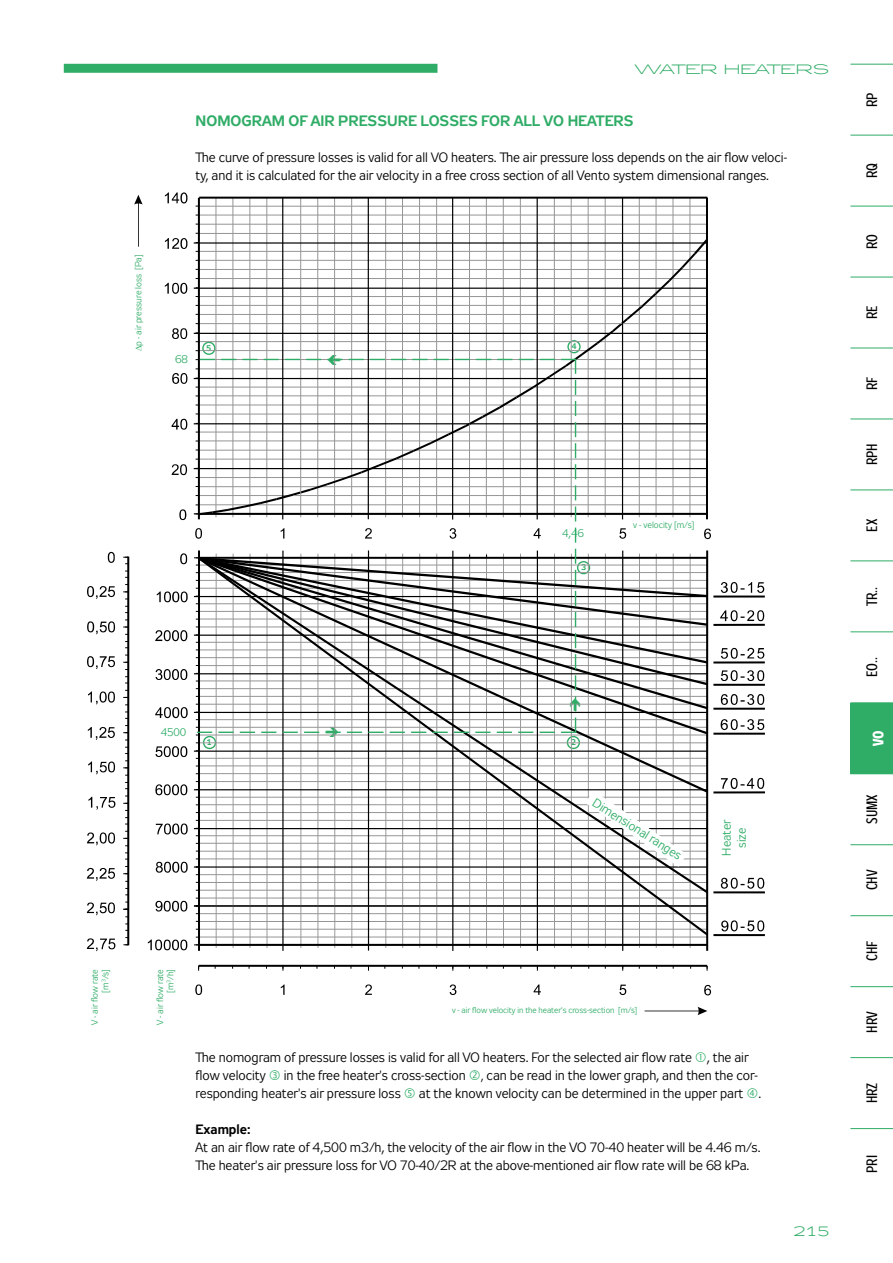
<style>
.page{position:relative;width:893px;height:1263px;background:#fff}
.page>*{position:absolute;margin:0;border:0;box-sizing:border-box;transform-origin:0 0}
.t1{font:condensed 15px "Zeppelin";color:#000}
.t2{font:700 15px "Zeppelin 31";color:#2fac66}
.t3{font:700 condensed 15px "Zeppelin";color:#fff}
.t4{font:13.5px/18px "Zeppelin 31";color:#000}
.t5{font:13.5px "Zeppelin 51";color:#2fac66}
.t6{font:13.5px "Zeppelin 41";color:#2fac66}
.t7{font:12.45px/15px "Zeppelin 31";color:#2fac66;text-align:center}
.t8{font:11.1px "Zeppelin 31";color:#2fac66}
.t9{font:9px/10.5px "Zeppelin 31";color:#2fac66;text-align:right}
.t10{font:8.4px "Zeppelin 31";color:#2fac66}
.t11{font:700 8.25px "Zeppelin 31";color:#2fac66}
.s1{font-weight:700}
</style>
<div class="page">
<div style="left:64px;top:64px;width:373px;height:9px;background:#2fac66"></div>
<div style="left:850px;top:703px;width:43px;height:71px;background:#2fac66"></div>
<hr style="left:850px;top:64px;width:43px;height:1px;background:#2fac66">
<hr style="left:850px;top:135px;width:43px;height:1px;background:#2fac66">
<hr style="left:850px;top:206px;width:43px;height:1px;background:#2fac66">
<hr style="left:850px;top:277px;width:43px;height:1px;background:#2fac66">
<hr style="left:850px;top:348px;width:43px;height:1px;background:#2fac66">
<hr style="left:850px;top:419px;width:43px;height:1px;background:#2fac66">
<hr style="left:850px;top:489px;width:43px;height:1px;background:#2fac66">
<hr style="left:850px;top:560px;width:43px;height:1px;background:#2fac66">
<hr style="left:850px;top:631px;width:43px;height:1px;background:#2fac66">
<hr style="left:850px;top:702px;width:43px;height:1px;background:#2fac66">
<hr style="left:850px;top:844px;width:43px;height:1px;background:#2fac66">
<hr style="left:850px;top:915px;width:43px;height:1px;background:#2fac66">
<hr style="left:850px;top:986px;width:43px;height:1px;background:#2fac66">
<hr style="left:850px;top:1057px;width:43px;height:1px;background:#2fac66">
<hr style="left:850px;top:1128px;width:43px;height:1px;background:#2fac66">
<svg style="left:198px;top:965px;width:510px;height:6px"></svg>
<svg style="left:195px;top:984px;width:7px;height:11px"></svg>
<svg style="left:281px;top:984px;width:4px;height:11px"></svg>
<svg style="left:365px;top:984px;width:7px;height:11px"></svg>
<svg style="left:450px;top:984px;width:6px;height:11px"></svg>
<svg style="left:534px;top:984px;width:7px;height:11px"></svg>
<svg style="left:619px;top:984px;width:7px;height:11px"></svg>
<svg style="left:704px;top:985px;width:7px;height:10px"></svg>
<svg style="left:180px;top:553px;width:7px;height:11px"></svg>
<svg style="left:157px;top:591px;width:31px;height:11px"></svg>
<svg style="left:148px;top:939px;width:39px;height:11px"></svg>
<svg style="left:155px;top:630px;width:32px;height:11px"></svg>
<svg style="left:156px;top:669px;width:31px;height:11px"></svg>
<svg style="left:155px;top:707px;width:33px;height:11px"></svg>
<svg style="left:155px;top:746px;width:32px;height:11px"></svg>
<svg style="left:155px;top:784px;width:32px;height:11px"></svg>
<svg style="left:156px;top:823px;width:32px;height:11px"></svg>
<svg style="left:156px;top:862px;width:32px;height:11px"></svg>
<svg style="left:155px;top:901px;width:32px;height:10px"></svg>
<svg style="left:123px;top:557px;width:6px;height:388px"></svg>
<svg style="left:108px;top:552px;width:7px;height:11px"></svg>
<svg style="left:87px;top:586px;width:28px;height:13px"></svg>
<svg style="left:87px;top:621px;width:28px;height:13px"></svg>
<svg style="left:87px;top:656px;width:28px;height:13px"></svg>
<svg style="left:88px;top:691px;width:27px;height:13px"></svg>
<svg style="left:88px;top:727px;width:27px;height:13px"></svg>
<svg style="left:88px;top:761px;width:27px;height:13px"></svg>
<svg style="left:88px;top:797px;width:27px;height:13px"></svg>
<svg style="left:87px;top:832px;width:28px;height:13px"></svg>
<svg style="left:87px;top:868px;width:28px;height:13px"></svg>
<svg style="left:87px;top:902px;width:28px;height:13px"></svg>
<svg style="left:87px;top:938px;width:28px;height:13px"></svg>
<svg style="left:645px;top:1007px;width:62px;height:8px"></svg>
<svg style="left:134px;top:195px;width:9px;height:52px"></svg>
<svg style="left:165px;top:192px;width:22px;height:11px"></svg>
<svg style="left:165px;top:238px;width:22px;height:11px"></svg>
<svg style="left:165px;top:283px;width:22px;height:11px"></svg>
<svg style="left:172px;top:328px;width:15px;height:11px"></svg>
<svg style="left:172px;top:373px;width:15px;height:11px"></svg>
<svg style="left:172px;top:419px;width:15px;height:11px"></svg>
<svg style="left:172px;top:464px;width:15px;height:11px"></svg>
<svg style="left:179px;top:509px;width:7px;height:11px"></svg>
<svg style="left:194px;top:197px;width:571px;height:754px"></svg>
<p class="t9" style="left:134px;top:351px;width:99px;rotate:-90deg">∆p - air pressure loss [Pa]</p>
<p class="t5" style="left:636px;top:62px;width:195px">WATER HEATERS</p>
<p class="t2" style="left:196px;top:112px;width:440px">NOMOGRAM OF AIR PRESSU RE LOSSES FOR ALL VO HEATERS</p>
<p class="t4" style="left:196px;top:150px;width:593px">The curve of pressure losses is valid for all VO heaters. The air pressure loss depends on the air flow veloci&shy;ty, and it is calculated for the air velocity in a free cross section of all Vento system dimensional ranges.</p>
<p class="t8" style="left:175px;top:353px;width:14px">68</p>
<p class="t11" style="left:206px;top:343px;width:7px">5</p>
<p class="t11" style="left:571px;top:342px;width:7px">4</p>
<p class="t8" style="left:562px;top:527px;width:23px">4,46</p>
<p class="t11" style="left:581px;top:563px;width:7px">3</p>
<p class="t9" style="left:633px;top:521px;width:63px">v - velocity [m/s]</p>
<p class="t9" style="left:90px;top:1025px;width:58px;rotate:-90deg">V - air flow rate [m<sup>3</sup>/s]</p>
<p class="t8" style="left:161px;top:726px;width:27px">4500</p>
<p class="t11" style="left:206px;top:737px;width:7px">1</p>
<p class="t11" style="left:571px;top:738px;width:7px">2</p>
<p class="t7" style="left:597px;top:796px;width:104px;rotate:32deg">Dimensionalranges</p>
<p class="t7" style="left:720px;top:855px;width:37px;rotate:-90deg">Heater size</p>
<p class="t9" style="left:156px;top:1025px;width:58px;rotate:-90deg">V - air flow rate [m<sup>3</sup>/h]</p>
<p class="t10" style="left:452px;top:1006px;width:187px">v - air flow velocity in the heater's cross-section [m/s]</p>
<p class="t4" style="left:196px;top:1050px;width:555px">The nomogram of pressure losses is valid for all VO heaters. For the selected air flow rate , the air flow velocity</p>
<p class="t4" style="left:196px;top:1068px;width:564px;text-indent:88px">in the free heater's cross-section ‚ can be read in the lower graph, and then the cor&shy;responding heater's air pressure loss</p>
<p class="t4" style="left:419px;top:1086px;width:344px">at the known velocity can be determined in the upper part .</p>
<p class="t4" style="left:196px;top:1122px;width:566px"><span class="s1">EXAMPLE:<br></span>At an air flow rate of 4,500 m3/h, the velocity of the air flow in the VO 70-40 heater will be 4.46 m/s.<br>The heater's air pressure loss for VO 70-40/2R at the above-mentioned air flow rate will be 68 kPa.</p>
<p class="t6" style="left:793px;top:1224px;width:37px">215</p>
<p class="t1" style="left:864px;top:107px;width:16px;rotate:-90deg">RP</p>
<p class="t1" style="left:864px;top:178px;width:17px;rotate:-90deg">RQ</p>
<p class="t1" style="left:864px;top:249px;width:17px;rotate:-90deg">RO</p>
<p class="t1" style="left:864px;top:319px;width:15px;rotate:-90deg">RE</p>
<p class="t1" style="left:864px;top:390px;width:15px;rotate:-90deg">RF</p>
<p class="t1" style="left:864px;top:465px;width:23px;rotate:-90deg">RPH</p>
<p class="t1" style="left:864px;top:532px;width:14px;rotate:-90deg">EX</p>
<p class="t1" style="left:864px;top:606px;width:21px;rotate:-90deg">TR..</p>
<p class="t1" style="left:864px;top:677px;width:22px;rotate:-90deg">EO..</p>
<p class="t3" style="left:870px;top:746px;width:17px;rotate:-90deg">VO</p>
<p class="t1" style="left:864px;top:824px;width:31px;rotate:-90deg">SUMX</p>
<p class="t1" style="left:864px;top:890px;width:22px;rotate:-90deg">CHV</p>
<p class="t1" style="left:864px;top:961px;width:22px;rotate:-90deg">CHF</p>
<p class="t1" style="left:864px;top:1032px;width:23px;rotate:-90deg">HRV</p>
<p class="t1" style="left:864px;top:1103px;width:22px;rotate:-90deg">HRZ</p>
<p class="t1" style="left:864px;top:1173px;width:19px;rotate:-90deg">PRI</p>
</div>
